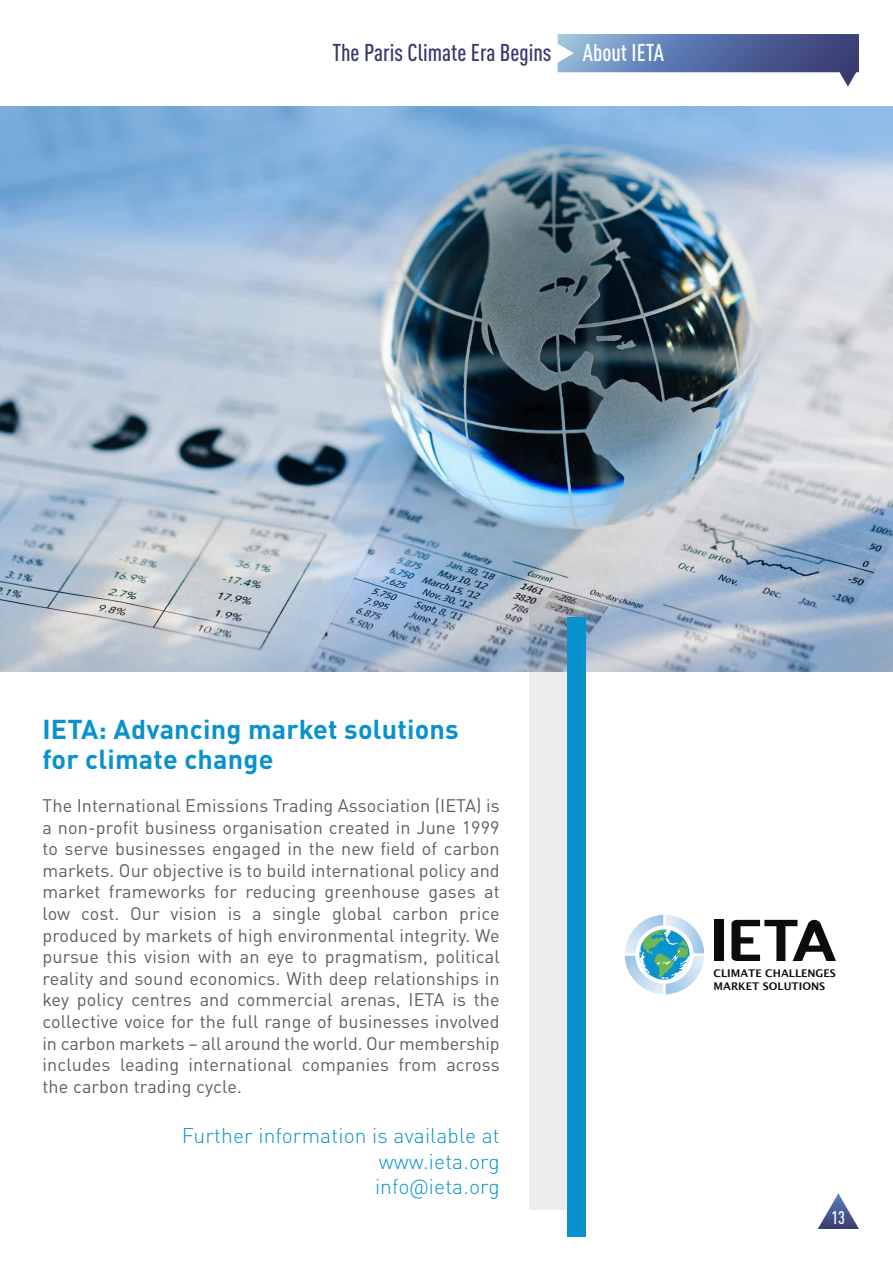
<style>
.page{position:relative;width:893px;height:1263px;background:#fff}
.page>*{position:absolute;margin:0;border:0;box-sizing:border-box;transform-origin:0 0}
.t1{font:700 27px/29.7px "DIN Pro";letter-spacing:.005em;color:#0a92ce}
.t2{font:500 condensed 24px "DIN Pro";color:#38396d}
.t3{font:500 condensed 24px "DIN Pro";color:#fff}
.t4{font:300 21px/25.2px "DIN Pro";letter-spacing:.005em;color:#0a92ce;text-align:justify}
.t5{font:18px/21.6px "DIN Pro";letter-spacing:.005em;color:#5e5e5e;text-align:justify}
.t6{font:500 condensed 18px "DIN Pro";color:#fff}
.t7{font:700 10.5px/12.8px "Lucida Grande";color:#0c0c0c}
.s1{font-family:"Roboto"}
</style>
<div class="page">
<img style="left:0;top:107px;width:893px;height:565px">
<svg style="left:529px;top:597px;width:46px;height:612px;background:#e0e1e3"></svg>
<svg style="left:558px;top:34px;width:301px;height:53px"></svg>
<svg style="left:818px;top:1193px;width:41px;height:36px"></svg>
<svg style="left:625px;top:915px;width:79px;height:79px"></svg>
<div style="left:715px;top:920px;width:9px;height:41px;background:#0c0c0c"></div>
<svg style="left:731px;top:920px;width:105px;height:41px"></svg>
<div style="left:567px;top:617px;width:19px;height:619px;background:#0a92ce"></div>
<h2 class="t2" style="left:332px;top:34px;width:221px">The Paris Climate Era Begins</h2>
<h2 class="t3" style="left:583px;top:34px;width:83px">About IETA</h2>
<h1 class="t1" style="left:43px;top:711px;width:418px">IETA: Advancing market solutions for climate change</h1>
<p class="t5" style="left:43px;top:793px;width:459px">The International Emissions Trading Association (IETA) is a non-profit business organisation created in June 1999 to serve businesses engaged in the new field of carbon markets. Our objective is to build international policy and market frameworks for reducing greenhouse gases at low cost. Our vision is a single global carbon price produced by markets of high environmental integrity. We pursue this vision with an eye to pragmatism, political reality and sound economics. With deep relationships in key policy centres and commercial arenas, IETA is the collective voice for the full range of businesses involved in carbon markets – all around the world. Our membership includes leading international companies from across the carbon trading cycle.</p>
<p class="t4" style="left:375px;top:1121px;width:126px;text-indent:-193px">Further information is available at www.ieta.org info<span class="s1">@</span>ieta.org</p>
<p class="t7" style="left:714px;top:967px;width:124px">CLIMATE CHALLENGES<br>MARKET SOLUTIONS</p>
<p class="t6" style="left:831px;top:1204px;width:15px">13</p>
</div>
